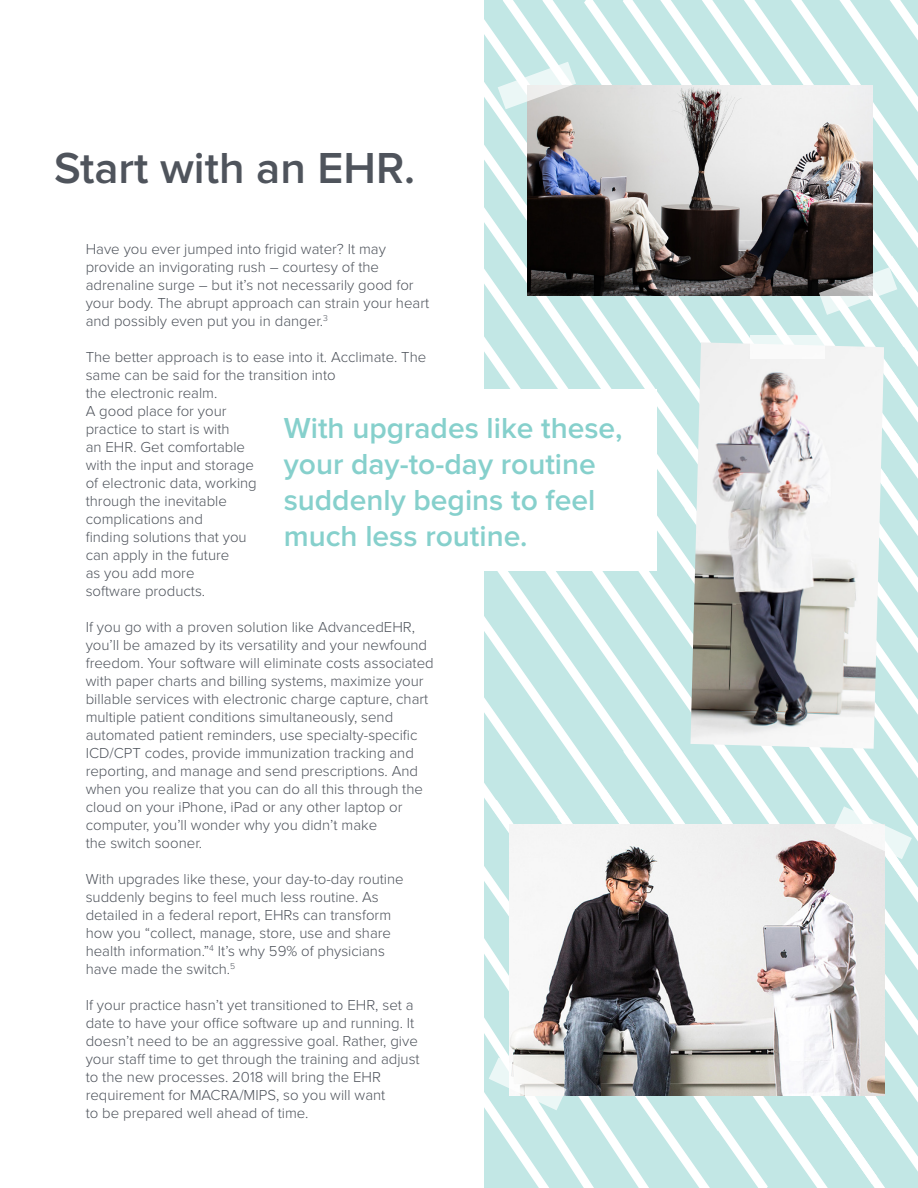
<style>
.page{position:relative;width:918px;height:1188px;background:#fff}
.page>*{position:absolute;margin:0;border:0;box-sizing:border-box;transform-origin:0 0}
.t1{font:600 45px "Proxima Nova";color:#4f545c}
.t2{font:600 30px/36px "Proxima Nova";color:#86d0cc}
.t3{font:300 15px/18px "Proxima Nova";color:#4f545c}
</style>
<div class="page">
<svg style="left:768px;top:1138px;width:52px;height:50px;fill:#c2e7e5"></svg>
<svg style="left:710px;top:1138px;width:58px;height:50px;fill:#c2e7e5"></svg>
<svg style="left:649px;top:1138px;width:61px;height:50px;fill:#c2e7e5"></svg>
<svg style="left:594px;top:1131px;width:55px;height:57px;fill:#c2e7e5"></svg>
<svg style="left:484px;top:893px;width:139px;height:238px;fill:#c2e7e5"></svg>
<svg style="left:623px;top:744px;width:277px;height:394px;fill:#c2e7e5"></svg>
<svg style="left:673px;top:510px;width:26px;height:314px;fill:#c2e7e5"></svg>
<svg style="left:484px;top:510px;width:189px;height:383px;fill:#c2e7e5"></svg>
<svg style="left:484px;top:17px;width:206px;height:493px;fill:#c2e7e5"></svg>
<svg style="left:503px;top:0;width:187px;height:492px;fill:#c2e7e5"></svg>
<svg style="left:542px;top:0;width:148px;height:486px;fill:#c2e7e5"></svg>
<svg style="left:584px;top:0;width:325px;height:459px;fill:#c2e7e5"></svg>
<svg style="left:623px;top:0;width:67px;height:397px;fill:#c2e7e5"></svg>
<svg style="left:660px;top:0;width:249px;height:347px;fill:#c2e7e5"></svg>
<svg style="left:702px;top:0;width:204px;height:256px;fill:#c2e7e5"></svg>
<svg style="left:744px;top:0;width:174px;height:248px"></svg>
<svg style="left:884px;top:431px;width:34px;height:284px"></svg>
<svg style="left:820px;top:1081px;width:98px;height:107px"></svg>
<div style="left:261px;top:389px;width:396px;height:182px;background:#fff"></div>
<img style="left:528px;top:85px;width:345px;height:210px">
<img style="left:690px;top:342px;width:194px;height:407px">
<svg style="left:750px;top:336px;width:69px;height:23px"></svg>
<svg style="left:819px;top:256px;width:99px;height:167px"></svg>
<svg style="left:498px;top:62px;width:78px;height:47px"></svg>
<img style="left:510px;top:824px;width:374px;height:272px">
<svg style="left:803px;top:806px;width:115px;height:230px"></svg>
<svg style="left:484px;top:970px;width:110px;height:218px"></svg>
<h1 class="t1" style="left:54px;top:142px;width:363px">Start with an EHR.</h1>
<p class="t3" style="left:86px;top:240px;width:345px">Have you ever jumped into frigid water? It may provide an invigorating rush – courtesy of the adrenaline surge – but it’s not necessarily good for your body. The abrupt approach can strain your heart and possibly even put you in danger.<sup>3</sup></p>
<p class="t3" style="left:86px;top:348px;width:342px">The better approach is to ease into it. Acclimate. The same can be said for the transition into<br>the electronic realm.<br>A good place for your<br>practice to start is with<br>an EHR. Get comfortable<br>with the input and storage<br>of electronic data, working<br>through the inevitable<br>complications and<br>finding solutions that you<br>can apply in the future<br>as you add more<br>software products.</p>
<p class="t3" style="left:86px;top:618px;width:350px">If you go with a proven solution like AdvancedEHR, you’ll be amazed by its versatility and your newfound freedom. Your software will eliminate costs associated with paper charts and billing systems, maximize your billable services with electronic charge capture, chart multiple patient conditions simultaneously, send automated patient reminders, use specialty-specific ICD/CPT codes, provide immunization tracking and reporting, and manage and send prescriptions. And when you realize that you can do all this through the cloud on your iPhone, iPad or any other laptop or computer, you’ll wonder why you didn’t make<br>the switch sooner.</p>
<p class="t3" style="left:86px;top:870px;width:320px">With upgrades like these, your day-to-day routine suddenly begins to feel much less routine. As detailed in a federal report, EHRs can transform how you “collect, manage, store, use and share health information.”<sup>4</sup> It’s why 59% of physicians have made the switch.<sup>5</sup></p>
<p class="t3" style="left:86px;top:996px;width:335px">If your practice hasn’t yet transitioned to EHR, set a date to have your office software up and running. It doesn’t need to be an aggressive goal. Rather, give your staff time to get through the training and adjust to the new processes. 2018 will bring the EHR requirement for MACRA/MIPS, so you will want<br>to be prepared well ahead of time.</p>
<h2 class="t2" style="left:284px;top:410px;width:340px">With upgrades like these, your day-to-day routine suddenly begins to feel much less routine.</h2>
</div>
